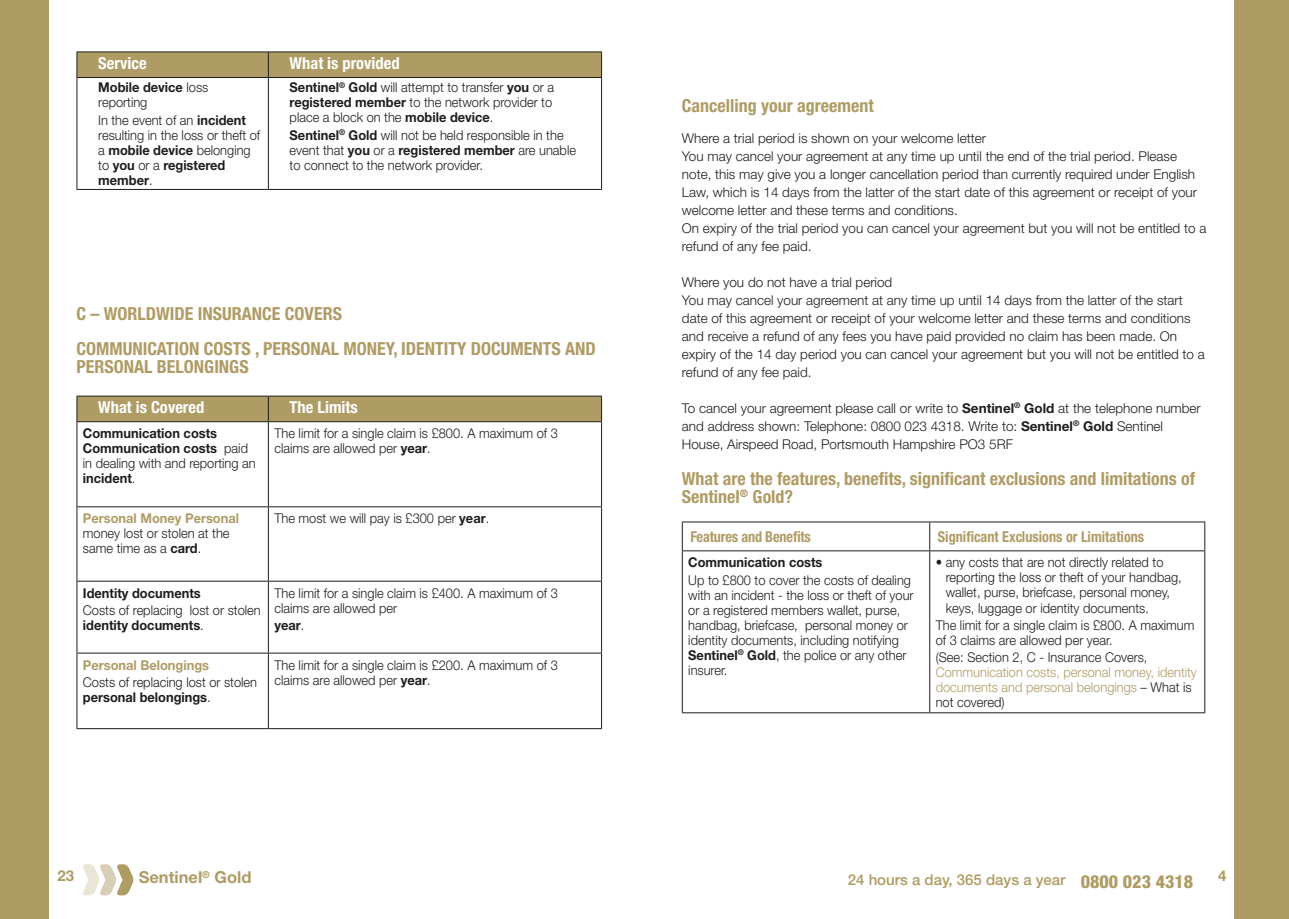
<style>
.page{position:relative;width:1289px;height:919px;background:#fff}
.page>*{position:absolute;margin:0;border:0;box-sizing:border-box;transform-origin:0 0}
.t1{font:700 condensed 18px/35px "Helvetica Neue";color:#af9b64}
.t2{font:700 condensed 16.5px "Helvetica Neue";color:#fff}
.t3{font:700 16.5px "Helvetica Neue";color:#af9b64}
.t4{font:700 condensed 15px "Helvetica Neue";color:#af9b64;scale:.95 1}
.t5{font:500 15px "Helvetica Neue";color:#af9b64}
.t6{font:700 15px "Helvetica Neue";color:#af9b64}
.t7{font:300 13.5px/15px "Helvetica Neue";color:#1d1d1b;scale:.95 1}
.t8{font:300 13.5px/18px "Helvetica Neue";color:#1d1d1b}
.t9{font:700 13.5px/15px "Helvetica Neue";color:#1d1d1b;scale:.95 1}
.t10{font:300 13.5px/15px "Helvetica Neue";color:#af9b64;scale:.95 1}
.t11{font:700 13.5px "Helvetica Neue";color:#af9b64;scale:.95 1}
.s1{font-weight:700}
.s2{font-weight:300}
.s3{color:#1d1d1b}
.s4{font-weight:800;font-stretch:condensed;font-size:18px}
</style>
<div class="page">
<div style="left:0;top:0;width:49px;height:918px;background:#af9b64"></div>
<svg style="left:83px;top:864px;width:51px;height:31px"></svg>
<div style="left:77px;top:52px;width:525px;height:25px;background:#af9b64"></div>
<hr style="left:77px;top:77px;width:191px;height:1px;background:#1d1d1b">
<hr style="left:77px;top:78px;width:1px;height:111px;background:#1d1d1b">
<hr style="left:268px;top:77px;width:334px;height:1px;background:#1d1d1b">
<hr style="left:268px;top:78px;width:1px;height:111px;background:#1d1d1b">
<hr style="left:601px;top:78px;width:1px;height:111px;background:#1d1d1b">
<hr style="left:77px;top:189px;width:191px;height:1px;background:#1d1d1b">
<hr style="left:268px;top:189px;width:334px;height:1px;background:#1d1d1b">
<div style="left:77px;top:396px;width:525px;height:25px;background:#af9b64"></div>
<hr style="left:77px;top:422px;width:1px;height:84px;background:#1d1d1b">
<hr style="left:77px;top:421px;width:191px;height:1px;background:#1d1d1b">
<hr style="left:268px;top:422px;width:1px;height:84px;background:#1d1d1b">
<hr style="left:268px;top:421px;width:334px;height:1px;background:#1d1d1b">
<hr style="left:601px;top:422px;width:1px;height:84px;background:#1d1d1b">
<hr style="left:77px;top:507px;width:1px;height:73px;background:#1d1d1b">
<hr style="left:77px;top:506px;width:191px;height:1px;background:#1d1d1b">
<hr style="left:268px;top:507px;width:1px;height:73px;background:#1d1d1b">
<hr style="left:268px;top:506px;width:334px;height:1px;background:#1d1d1b">
<hr style="left:601px;top:507px;width:1px;height:73px;background:#1d1d1b">
<hr style="left:77px;top:581px;width:1px;height:71px;background:#1d1d1b">
<hr style="left:77px;top:580px;width:191px;height:1px;background:#1d1d1b">
<hr style="left:268px;top:581px;width:1px;height:71px;background:#1d1d1b">
<hr style="left:268px;top:580px;width:334px;height:1px;background:#1d1d1b">
<hr style="left:601px;top:581px;width:1px;height:71px;background:#1d1d1b">
<hr style="left:77px;top:653px;width:1px;height:75px;background:#1d1d1b">
<hr style="left:77px;top:652px;width:191px;height:1px;background:#1d1d1b">
<hr style="left:77px;top:728px;width:191px;height:1px;background:#1d1d1b">
<hr style="left:268px;top:653px;width:1px;height:75px;background:#1d1d1b">
<hr style="left:268px;top:652px;width:334px;height:1px;background:#1d1d1b">
<hr style="left:268px;top:728px;width:334px;height:1px;background:#1d1d1b">
<hr style="left:601px;top:653px;width:1px;height:75px;background:#1d1d1b">
<div style="left:1234px;top:0;width:54px;height:918px;background:#af9b64"></div>
<hr style="left:682px;top:551px;width:1px;height:161px;background:#1d1d1b">
<hr style="left:682px;top:550px;width:247px;height:1px;background:#1d1d1b">
<hr style="left:929px;top:551px;width:1px;height:161px;background:#1d1d1b">
<hr style="left:682px;top:521px;width:247px;height:1px;background:#1d1d1b">
<svg style="left:682px;top:522px;width:1px;height:28px"></svg>
<hr style="left:929px;top:550px;width:276px;height:1px;background:#1d1d1b">
<hr style="left:1204px;top:551px;width:1px;height:161px;background:#1d1d1b">
<hr style="left:682px;top:712px;width:247px;height:1px;background:#1d1d1b">
<hr style="left:929px;top:521px;width:276px;height:1px;background:#1d1d1b">
<svg style="left:929px;top:522px;width:1px;height:28px"></svg>
<svg style="left:1204px;top:522px;width:1px;height:28px"></svg>
<hr style="left:929px;top:712px;width:276px;height:1px;background:#1d1d1b">
<p class="t2" style="left:98px;top:53px;width:50px">Service</p>
<p class="t2" style="left:290px;top:53px;width:112px">What is provided</p>
<p class="t7" style="left:98px;top:80px;width:117px"><span class="s1">Mobile device</span> loss reporting</p>
<p class="t7" style="left:98px;top:112px;width:172px">In the event of an <span class="s1">incident </span>resulting in the loss or theft of a <span class="s1">mobile device</span> belonging to <span class="s1">you</span> or a <span class="s1">registered member</span>.</p>
<p class="t7" style="left:290px;top:80px;width:280px"><span class="s1">Sentinel</span><sup>®</sup> <span class="s1">Gold</span> will attempt to transfer <span class="s1">you</span> or a <span class="s1">registered member</span> to the network provider to place a block on the <span class="s1">mobile device</span>.</p>
<p class="t7" style="left:290px;top:127px;width:303px"><span class="s1">Sentinel</span><sup>®</sup> <span class="s1">Gold</span> will not be held responsible in the event that <span class="s1">you</span> or a <span class="s1">registered member</span> are unable to connect to the network provider.</p>
<h1 class="t1" style="left:77px;top:295px;width:521px">C – WORLDWIDE INSURANCE COVERS<br>COMMUNICATION COSTS , PERSONAL MONEY, IDENTITY DOCUMENTS AND</h1>
<h1 class="t1" style="left:77px;top:348px;width:174px">PERSONAL BELONGINGS</h1>
<p class="t2" style="left:98px;top:397px;width:108px">What is Covered</p>
<p class="t2" style="left:290px;top:397px;width:70px">The Limits</p>
<p class="t9" style="left:83px;top:425px;width:183px">Communication costs<br>Communication costs <span class="s2">paid in dealing with and reporting an </span>incident<span class="s2">.</span></p>
<p class="t7" style="left:274px;top:425px;width:300px">The limit for a single claim is £800. A maximum of 3 claims are allowed per <span class="s1">year</span>.</p>
<p class="t11" style="left:83px;top:510px;width:166px">Personal Money Personal</p>
<p class="t7" style="left:83px;top:525px;width:156px">money lost or stolen at the same time as a <span class="s1">card</span>.</p>
<p class="t7" style="left:274px;top:511px;width:228px">The most we will pay is £300 per <span class="s1">year</span>.</p>
<p class="t9" style="left:83px;top:585px;width:125px">Identity documents</p>
<p class="t7" style="left:83px;top:602px;width:189px">Costs of replacing lost or stolen <span class="s1">identity documents</span>.</p>
<p class="t11" style="left:83px;top:656px;width:134px">Personal Belongings</p>
<p class="t7" style="left:83px;top:674px;width:185px">Costs of replacing lost or stolen <span class="s1">personal belongings</span>.</p>
<p class="t7" style="left:274px;top:585px;width:300px">The limit for a single claim is £400. A maximum of 3 claims are allowed per</p>
<p class="t9" style="left:274px;top:617px;width:33px">year<span class="s2">.</span></p>
<p class="t7" style="left:274px;top:657px;width:300px">The limit for a single claim is £200. A maximum of 3 claims are allowed per <span class="s1">year</span>.</p>
<p class="t6" style="left:57px;top:866px;width:18px">23</p>
<p class="t3" style="left:139px;top:867px;width:114px">Sentinel<sup>®</sup> Gold</p>
<h1 class="t1" style="left:682px;top:88px;width:193px">Cancelling your agreement</h1>
<p class="t8" style="left:682px;top:128px;width:526px">Where a trial period is shown on your welcome letter<br>You may cancel your agreement at any time up until the end of the trial period. Please note, this may give you a longer cancellation period than currently required under English Law, which is 14 days from the latter of the start date of this agreement or receipt of your welcome letter and these terms and conditions.<br>On expiry of the trial period you can cancel your agreement but you will not be entitled to a refund of any fee paid.</p>
<p class="t8" style="left:682px;top:272px;width:524px">Where you do not have a trial period<br>You may cancel your agreement at any time up until 14 days from the latter of the start date of this agreement or receipt of your welcome letter and these terms and conditions and receive a refund of any fees you have paid provided no claim has been made. On expiry of the 14 day period you can cancel your agreement but you will not be entitled to a refund of any fee paid.</p>
<p class="t8" style="left:682px;top:398px;width:520px">To cancel your agreement please call or write to <span class="s1">Sentinel</span><sup>®</sup> <span class="s1">Gold</span> at the telephone number and address shown: Telephone: 0800 023 4318. Write to: <span class="s1">Sentinel</span><sup>®</sup> <span class="s1">Gold</span> Sentinel<br>House, Airspeed Road, Portsmouth Hampshire PO3 5RF</p>
<h1 class="t1" style="left:682px;top:469px;width:514px;line-height:18px">What are the features, benefits, significant exclusions and limitations of<br>Sentinel<sup>®</sup> Gold?</h1>
<p class="t4" style="left:690px;top:527px;width:128px">Features and Benefits</p>
<p class="t4" style="left:937px;top:527px;width:219px">Significant Exclusions or Limitations</p>
<p class="t9" style="left:688px;top:554px;width:143px">Communication costs</p>
<p class="t7" style="left:688px;top:572px;width:239px">Up to £800 to cover the costs of dealing with an incident - the loss or theft of your or a registered members wallet, purse, handbag, briefcase, personal money or identity documents, including notifying <span class="s1">Sentinel</span><sup>®</sup> <span class="s1">Gold</span>, the police or any other insurer.</p>
<p class="t7" style="left:945px;top:555px;width:250px;text-indent:-10px">• any costs that are not directly related to reporting the loss or theft of your handbag, wallet, purse, briefcase, personal money, keys, luggage or identity documents.</p>
<p class="t7" style="left:935px;top:617px;width:274px">The limit for a single claim is £800. A maximum of 3 claims are allowed per year.</p>
<p class="t7" style="left:935px;top:649px;width:224px">(See: Section 2, C - Insurance Covers,</p>
<p class="t10" style="left:935px;top:664px;width:276px">Communication costs, personal money, identity documents and personal belongings <span class="s3">– What is not covered)</span></p>
<p class="t5" style="left:847px;top:870px;width:347px">24 hours a day, 365 days a year <span class="s4">0800 023 4318</span></p>
<p class="t6" style="left:1217px;top:866px;width:10px">4</p>
</div>
